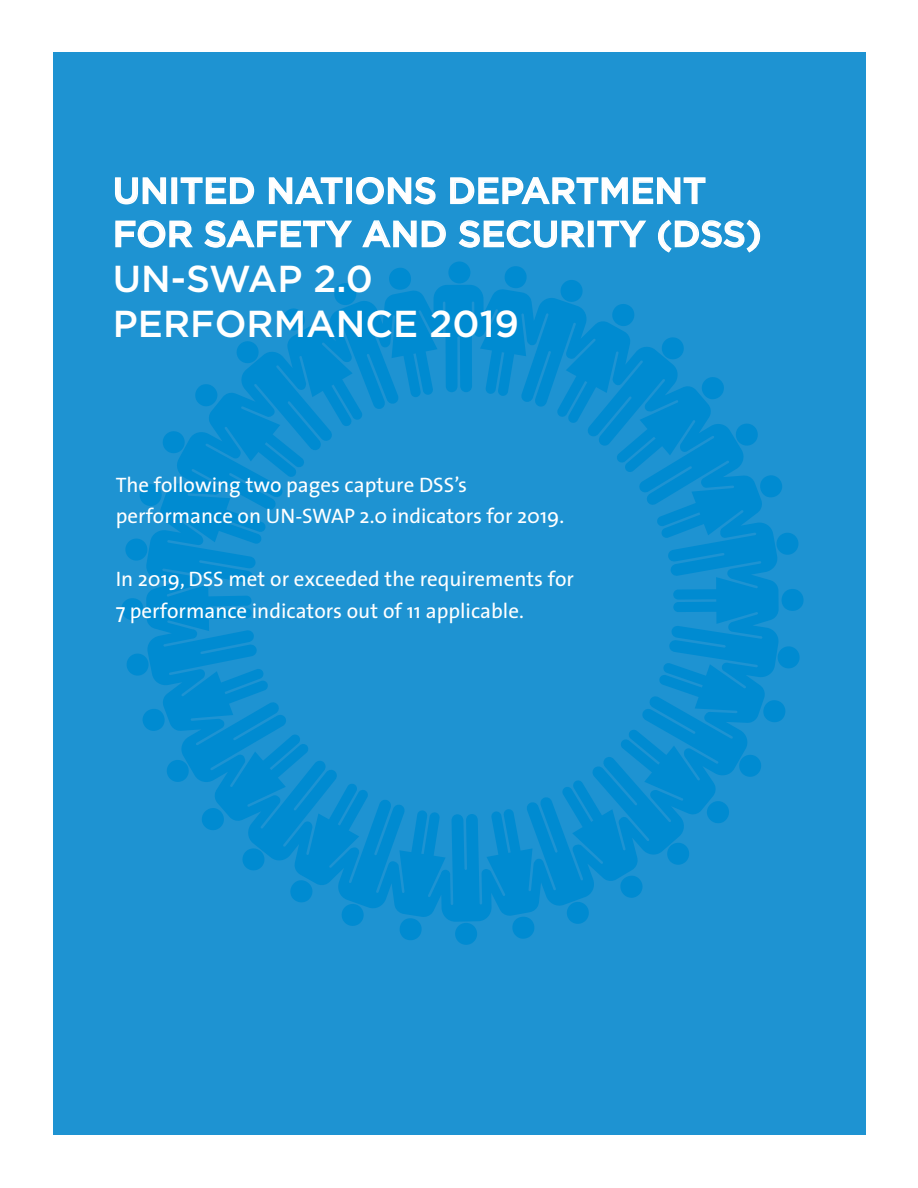
<style>
.page{position:relative;width:918px;height:1188px;background:#fff}
.page>*{position:absolute;margin:0;border:0;box-sizing:border-box;transform-origin:0 0}
.t1{font:500 37.5px/45px "Gotham";color:#fff}
.t2{font:500 36px/43.2px "Gotham";color:#fff}
.t3{font:21px/31.5px "The Sans";color:#fff}
</style>
<div class="page">
<div style="left:54px;top:52px;width:812px;height:1082px;background:#1e93d2"></div>
<svg style="left:779px;top:479px;width:3px;height:15px"></svg>
<svg style="left:779px;top:533px;width:20px;height:22px"></svg>
<svg style="left:782px;top:589px;width:22px;height:22px"></svg>
<svg style="left:779px;top:646px;width:21px;height:23px"></svg>
<svg style="left:779px;top:701px;width:7px;height:20px"></svg>
<svg style="left:146px;top:285px;width:633px;height:637px"></svg>
<svg style="left:565px;top:900px;width:25px;height:24px"></svg>
<svg style="left:512px;top:916px;width:23px;height:23px"></svg>
<div style="left:455px;top:923px;width:22px;height:22px;background:#008bd1;border-radius:50%"></div>
<svg style="left:399px;top:918px;width:23px;height:22px"></svg>
<svg style="left:340px;top:903px;width:25px;height:23px"></svg>
<svg style="left:290px;top:880px;width:23px;height:23px"></svg>
<svg style="left:241px;top:847px;width:25px;height:25px"></svg>
<svg style="left:202px;top:808px;width:22px;height:22px"></svg>
<svg style="left:165px;top:758px;width:25px;height:25px"></svg>
<svg style="left:142px;top:709px;width:23px;height:22px"></svg>
<svg style="left:126px;top:653px;width:24px;height:24px"></svg>
<svg style="left:121px;top:598px;width:22px;height:22px"></svg>
<svg style="left:125px;top:538px;width:23px;height:23px"></svg>
<svg style="left:139px;top:484px;width:23px;height:22px"></svg>
<svg style="left:161px;top:430px;width:25px;height:25px"></svg>
<svg style="left:195px;top:384px;width:23px;height:23px"></svg>
<svg style="left:235px;top:340px;width:25px;height:25px"></svg>
<svg style="left:282px;top:308px;width:23px;height:23px"></svg>
<svg style="left:333px;top:283px;width:25px;height:24px"></svg>
<svg style="left:389px;top:268px;width:22px;height:22px"></svg>
<div style="left:448px;top:261px;width:22px;height:22px;background:#008bd1;border-radius:50%"></div>
<svg style="left:504px;top:266px;width:23px;height:23px"></svg>
<svg style="left:559px;top:280px;width:25px;height:23px"></svg>
<svg style="left:115px;top:177px;width:52px;height:28px"></svg>
<div style="left:171px;top:177px;width:6px;height:27px;border:2px solid #fff"></div>
<svg style="left:180px;top:177px;width:75px;height:28px"></svg>
<svg style="left:268px;top:177px;width:75px;height:28px"></svg>
<div style="left:346px;top:177px;width:6px;height:27px;border:2px solid #fff"></div>
<svg style="left:356px;top:177px;width:80px;height:28px"></svg>
<svg style="left:450px;top:177px;width:256px;height:28px"></svg>
<svg style="left:115px;top:220px;width:78px;height:28px"></svg>
<svg style="left:204px;top:220px;width:148px;height:28px"></svg>
<svg style="left:362px;top:220px;width:84px;height:28px"></svg>
<svg style="left:458px;top:220px;width:127px;height:28px"></svg>
<div style="left:588px;top:221px;width:6px;height:26px;border:2px solid #fff"></div>
<svg style="left:597px;top:220px;width:50px;height:28px"></svg>
<svg style="left:658px;top:219px;width:103px;height:34px"></svg>
<h2 class="t2" style="left:113px;top:169px;width:650px">UNITED NATIONS DEPARTMENT<br>FOR SAFETY AND SECURITY (DSS)</h2>
<h1 class="t1" style="left:113px;top:255px;width:408px">UN-SWAP 2.0<br>PERFORMANCE 2019</h1>
<p class="t3" style="left:116px;top:468px;width:450px">The following two pages capture DSS’s performance on UN-SWAP 2.0 indicators for 2019.</p>
<p class="t3" style="left:116px;top:563px;width:460px">In 2019, DSS met or exceeded the requirements for<br>7 performance indicators out of 11 applicable.</p>
</div>
